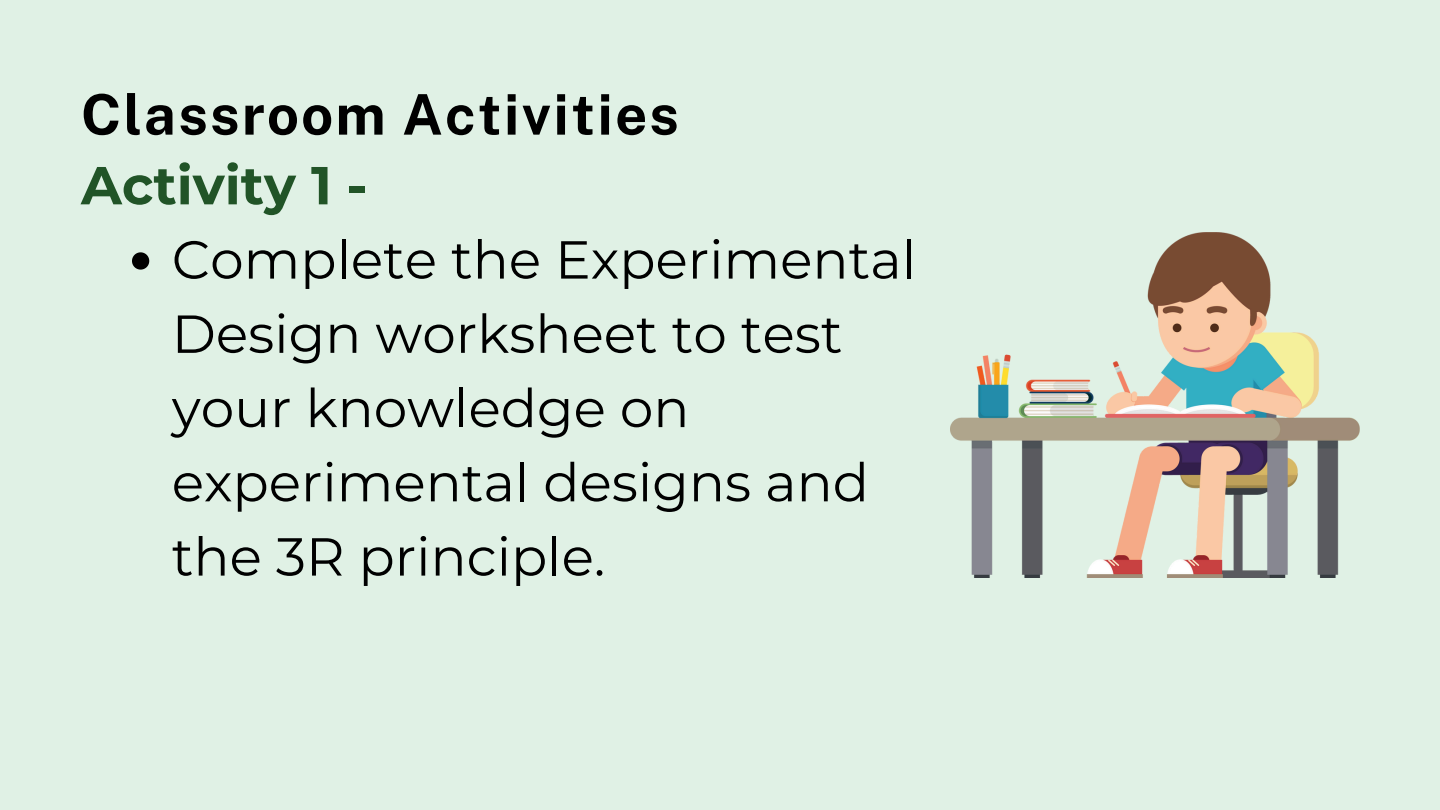
<style>
.page{position:relative;width:1440px;height:810px;background:#e0f1e5}
.page>*{position:absolute;margin:0;border:0;box-sizing:border-box;transform-origin:0 0}
.t1{font:700 56px "Public Sans";letter-spacing:.04em;color:#000}
.t2{font:53.4px/74.2px "Montserrat";color:#000}
.t3{font:700 53.4px "Montserrat";color:#215427}
</style>
<div class="page">
<svg style="left:132px;top:252px;width:17px;height:18px"></svg>
<img style="left:950px;top:232px;width:409px;height:346px">
<p class="t1" style="left:81px;top:81px;width:599px">Classroom Activities</p>
<h1 class="t3" style="left:81px;top:153px;width:288px">Activity 1 -</h1>
<h1 class="t2" style="left:172px;top:222px;width:746px">Complete the Experimental<br>Design worksheet to test your knowledge on experimental designs and the 3R principle.</h1>
</div>
